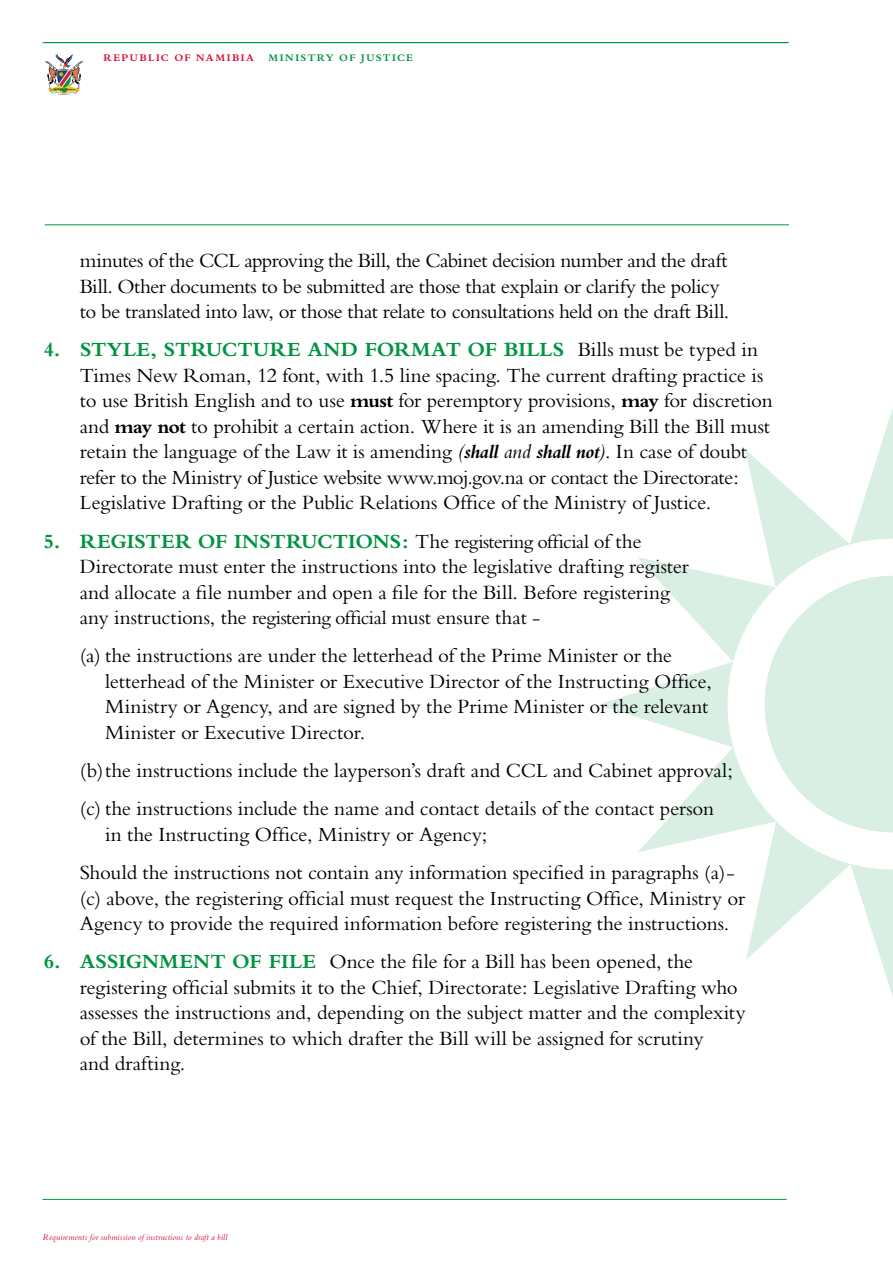
<style>
.page{position:relative;width:893px;height:1263px;background:#fff}
.page>*{position:absolute;margin:0;border:0;box-sizing:border-box;transform-origin:0 0}
.t1{font:21px/25.5px "Bembo";letter-spacing:-.01em;color:#000}
.t2{font:700 10.5px "Bembo";letter-spacing:.14em;color:#d10f33}
.t3{font:700 10.5px "Bembo";letter-spacing:.13em;color:#009442}
.t4{font:italic 9px "Bembo";letter-spacing:.015em;color:#d10f33}
.s1{font-weight:700;color:#009442}
.s2{font-weight:700;font-size:20.25px}
.s3{font-style:italic}
.s4{font-weight:700;font-style:italic;font-size:20.25px}
.s5{font-size:20.25px}
</style>
<div class="page">
<svg style="left:45px;top:54px;width:38px;height:41px"></svg>
<hr style="left:43px;top:1199px;width:744px;height:1px;background:#009442">
<hr style="left:45px;top:42px;width:744px;height:1px;background:#009442">
<hr style="left:45px;top:225px;width:744px;height:1px;background:#009442">
<svg style="left:598px;top:409px;width:295px;height:588px"></svg>
<svg style="left:765px;top:576px;width:128px;height:256px"></svg>
<hr style="left:43px;top:42px;width:744px;height:1px;background:#009442">
<p class="t2" style="left:103px;top:52px;width:152px">REPUBLIC OF NAMIBIA</p>
<p class="t3" style="left:269px;top:52px;width:146px">MINISTRY OF JUSTICE</p>
<p class="t1" style="left:80px;top:247px;width:651px">minutes of the CCL approving the Bill, the Cabinet decision number and the draft<br>Bill. Other documents to be submitted are those that explain or clarify the policy to be translated into law, or those that relate to consultations held on the draft Bill.</p>
<p class="t1" style="left:80px;top:337px;width:694px;text-indent:-36px"><span class="s1">4. STYLE, STRUCTURE AND FORMAT OF BILLS</span> Bills must be typed in Times New Roman, 12 font, with 1.5 line spacing. The current drafting practice is to use British English and to use <span class="s2">MUST</span> for peremptory provisions, <span class="s2">MAY</span> for discretion and <span class="s2">MAY NOT</span> to prohibit a certain action. Where it is an amending Bill the Bill must retain the language of the Law it is amending <span class="s3">(</span><span class="s4">shall</span> <span class="s3">and</span> <span class="s4">shall not</span><span class="s3">)</span>. In case of doubt refer to the Ministry of Justice website www.moj.gov.na or contact the Directorate:<br>Legislative Drafting or the Public Relations Office of the Ministry of Justice.</p>
<p class="t1" style="left:80px;top:528px;width:611px;text-indent:-36px"><span class="s1">5. REGISTER OF INSTRUCTIONS:</span> The <span class="s5">registering official</span> of the Directorate must enter the instructions into the legislative drafting register and allocate a file number and open a file for the Bill. Before registering any instructions, the <span class="s5">registering official</span> must ensure that -</p>
<p class="t1" style="left:105px;top:643px;width:608px;text-indent:-25px">(a) the instructions are under the letterhead of the Prime Minister or the letterhead of the Minister or Executive Director of the Instructing Office, Ministry or Agency, and are signed by the Prime Minister or the relevant Minister or Executive Director.</p>
<p class="t1" style="left:80px;top:751px;width:655px;line-height:38.2px">(b)the instructions include the layperson’s draft and CCL and Cabinet approval; (c) the instructions include the name and contact details of the contact person</p>
<p class="t1" style="left:80px;top:815px;width:656px;line-height:38.2px;text-indent:26px">in the Instructing Office, Ministry or Agency;<br>Should the instructions not contain any information specified in paragraphs (a)-</p>
<p class="t1" style="left:80px;top:885px;width:667px">(c) above, the registering official must request the Instructing Office, Ministry or<br>Agency to provide the required information before registering the instructions.</p>
<p class="t1" style="left:80px;top:949px;width:667px;text-indent:-36px"><span class="s1">6. ASSIGNMENT OF FILE</span> Once the file for a Bill has been opened, the registering official submits it to the Chief, Directorate: Legislative Drafting who assesses the instructions and, depending on the subject matter and the complexity of the Bill, determines to which drafter the Bill will be assigned for scrutiny<br>and drafting.</p>
<p class="t4" style="left:43px;top:1232px;width:186px">Requirements for submission of instructions to draft a bill</p>
</div>
